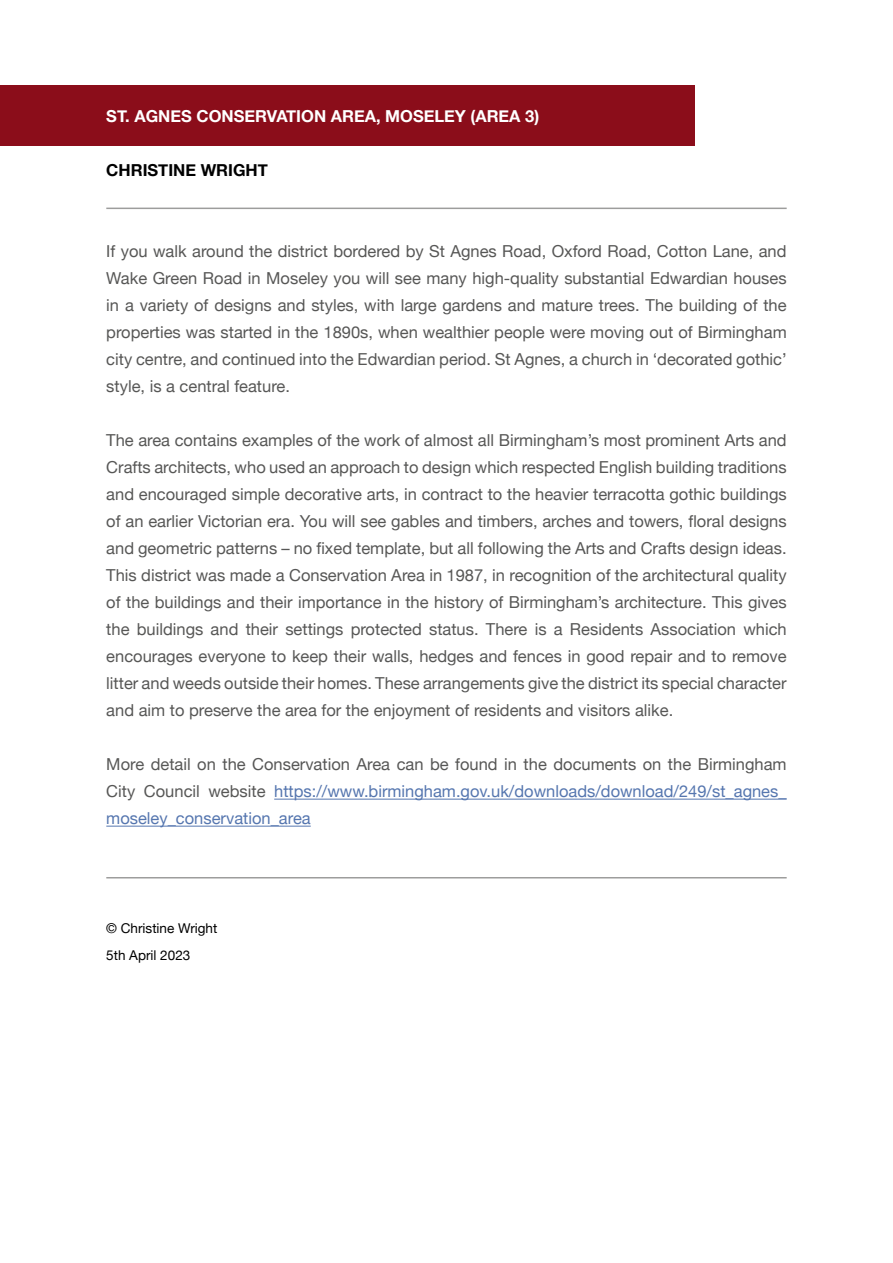
<style>
.page{position:relative;width:893px;height:1263px;background:#fff}
.page>*{position:absolute;margin:0;border:0;box-sizing:border-box;transform-origin:0 0}
.t1{font:16.5px/27px "Helvetica Neue";color:#575756;text-align:justify}
.t2{font:700 16.5px "Helvetica Neue";color:#fff}
.t3{font:700 16.5px "Helvetica Neue";color:#000}
.t4{font:13.5px "Helvetica Neue";color:#000}
.s1{color:#5576af}
</style>
<div class="page">
<div style="left:0;top:85px;width:694px;height:60px;background:#8b0d1a"></div>
<hr style="left:274px;top:799px;width:513px;height:1px;background:#5576af">
<hr style="left:106px;top:826px;width:205px;height:1px;background:#5576af">
<hr style="left:106px;top:208px;width:681px;height:1px;background:#9d9d9c">
<hr style="left:106px;top:877px;width:681px;height:1px;background:#9d9d9c">
<p class="t2" style="left:106px;top:104px;width:434px">ST. AGNES CONSERVATION AREA, MOSELEY (AREA 3)</p>
<p class="t3" style="left:106px;top:158px;width:163px">CHRISTINE WRIGHT</p>
<p class="t1" style="left:106px;top:239px;width:682px">If you walk around the district bordered by St Agnes Road, Oxford Road, Cotton Lane, and Wake Green Road in Moseley you will see many high-quality substantial Edwardian houses in a variety of designs and styles, with large gardens and mature trees. The building of the properties was started in the 1890s, when wealthier people were moving out of Birmingham city centre, and continued into the Edwardian period. St Agnes, a church in ‘decorated gothic’ style, is a central feature.</p>
<p class="t1" style="left:106px;top:428px;width:682px">The area contains examples of the work of almost all Birmingham’s most prominent Arts and Crafts architects, who used an approach to design which respected English building traditions and encouraged simple decorative arts, in contract to the heavier terracotta gothic buildings of an earlier Victorian era. You will see gables and timbers, arches and towers, floral designs and geometric patterns – no fixed template, but all following the Arts and Crafts design ideas.</p>
<p class="t1" style="left:106px;top:563px;width:682px">This district was made a Conservation Area in 1987, in recognition of the architectural quality of the buildings and their importance in the history of Birmingham’s architecture. This gives the buildings and their settings protected status. There is a Residents Association which encourages everyone to keep their walls, hedges and fences in good repair and to remove litter and weeds outside their homes. These arrangements give the district its special character and aim to preserve the area for the enjoyment of residents and visitors alike.</p>
<p class="t1" style="left:106px;top:752px;width:682px">More detail on the Conservation Area can be found in the documents on the Birmingham City Council website <span class="s1">https://www.birmingham.gov.uk/downloads/download/249/st_agnes_ moseley_conservation_area</span></p>
<p class="t4" style="left:106px;top:918px;width:113px">© Christine Wright</p>
<p class="t4" style="left:106px;top:945px;width:86px">5th April 2023</p>
</div>
